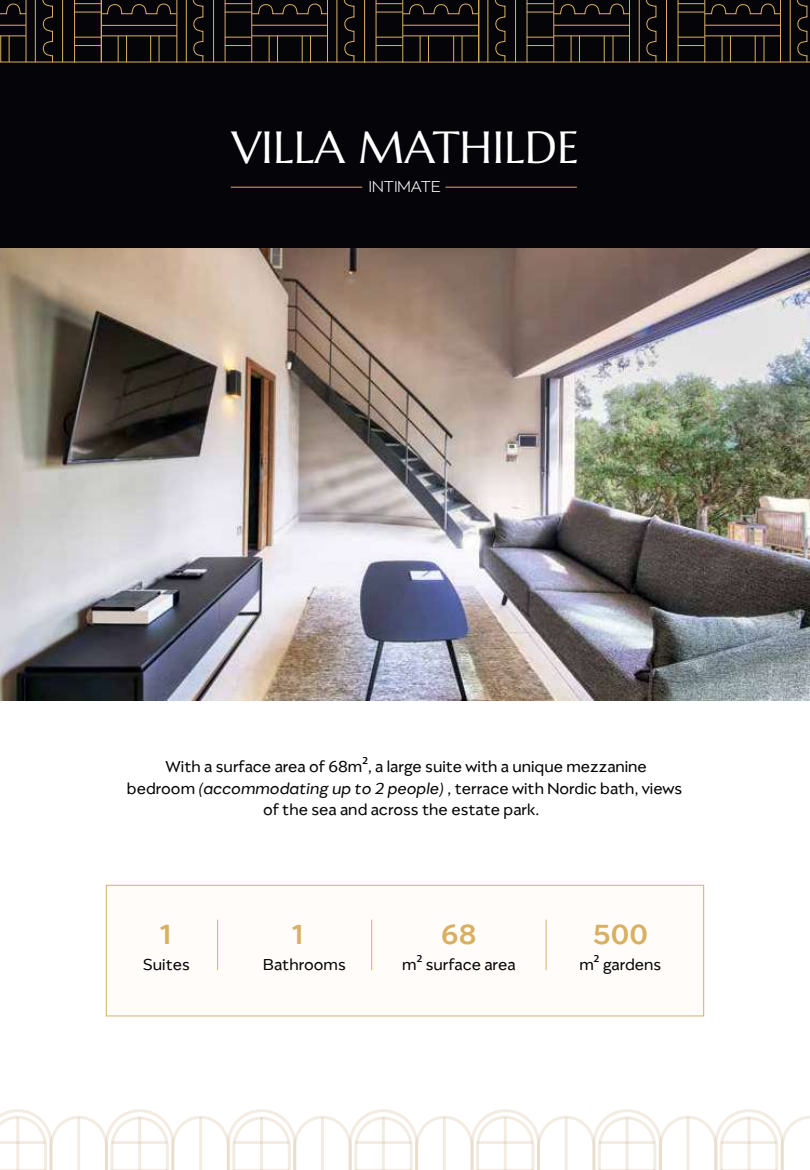
<style>
.page{position:relative;width:810px;height:1170px;background:#fff}
.page>*{position:absolute;margin:0;border:0;box-sizing:border-box;transform-origin:0 0}
.t1{font:45px "Marcellus";color:#fff}
.t2{font:500 31.5px "Migrena Grotesque";color:#d9b061}
.t3{font:18px/21.6px "Migrena Grotesque";color:#050507;text-align:center}
.t4{font:300 18px "Migrena Grotesque";color:#fff}
.t5{font:18px "Migrena Grotesque";color:#040409}
.s1{color:#040409}
.s2{font-family:"Myriad Pro";color:#040409}
.s3{font-style:italic}
</style>
<div class="page">
<div style="left:0;top:0;width:810px;height:248px;background:#040409"></div>
<div style="left:106px;top:885px;width:598px;height:131px;background:#fffcf9;border:1px solid #d9b061"></div>
<hr style="left:217px;top:920px;width:1px;height:50px;background:#d9b061">
<hr style="left:371px;top:920px;width:1px;height:50px;background:#d9b061">
<hr style="left:546px;top:920px;width:1px;height:50px;background:#d9b061">
<svg style="left:1px;top:0;width:809px;height:63px"></svg>
<svg style="left:0;top:1109px;width:810px;height:61px"></svg>
<hr style="left:445px;top:187px;width:132px;height:1px;background:#daaf60">
<hr style="left:231px;top:187px;width:131px;height:1px;background:#daaf60">
<img style="left:0;top:248px;width:810px;height:452px">
<h1 class="t1" style="left:232px;top:119px;width:349px">VILLA MATHILDE</h1>
<p class="t4" style="left:369px;top:176px;width:74px">INTIMATE</p>
<p class="t3" style="left:127px;top:756px;width:557px">With a surface area of 68<span class="s1">m</span><span class="s2">²</span><span class="s1">,</span> a large suite with a unique mezzanine<br>bedroom <span class="s3">(accommodating up to 2 people)</span> , terrace with Nordic bath, views of the sea and across the estate park.</p>
<h2 class="t2" style="left:158px;top:915px;width:16px">1</h2>
<p class="t5" style="left:143px;top:954px;width:49px">Suites</p>
<h2 class="t2" style="left:290px;top:915px;width:16px">1</h2>
<p class="t3" style="left:263px;top:954px;width:84px">Bathrooms</p>
<h2 class="t2" style="left:441px;top:915px;width:37px">68</h2>
<p class="t3" style="left:402px;top:954px;width:115px"><span class="s1">m</span><span class="s2">²</span> surface area</p>
<h2 class="t2" style="left:593px;top:915px;width:57px">500</h2>
<p class="t3" style="left:579px;top:954px;width:83px"><span class="s1">m</span><span class="s2">²</span> gardens</p>
</div>
